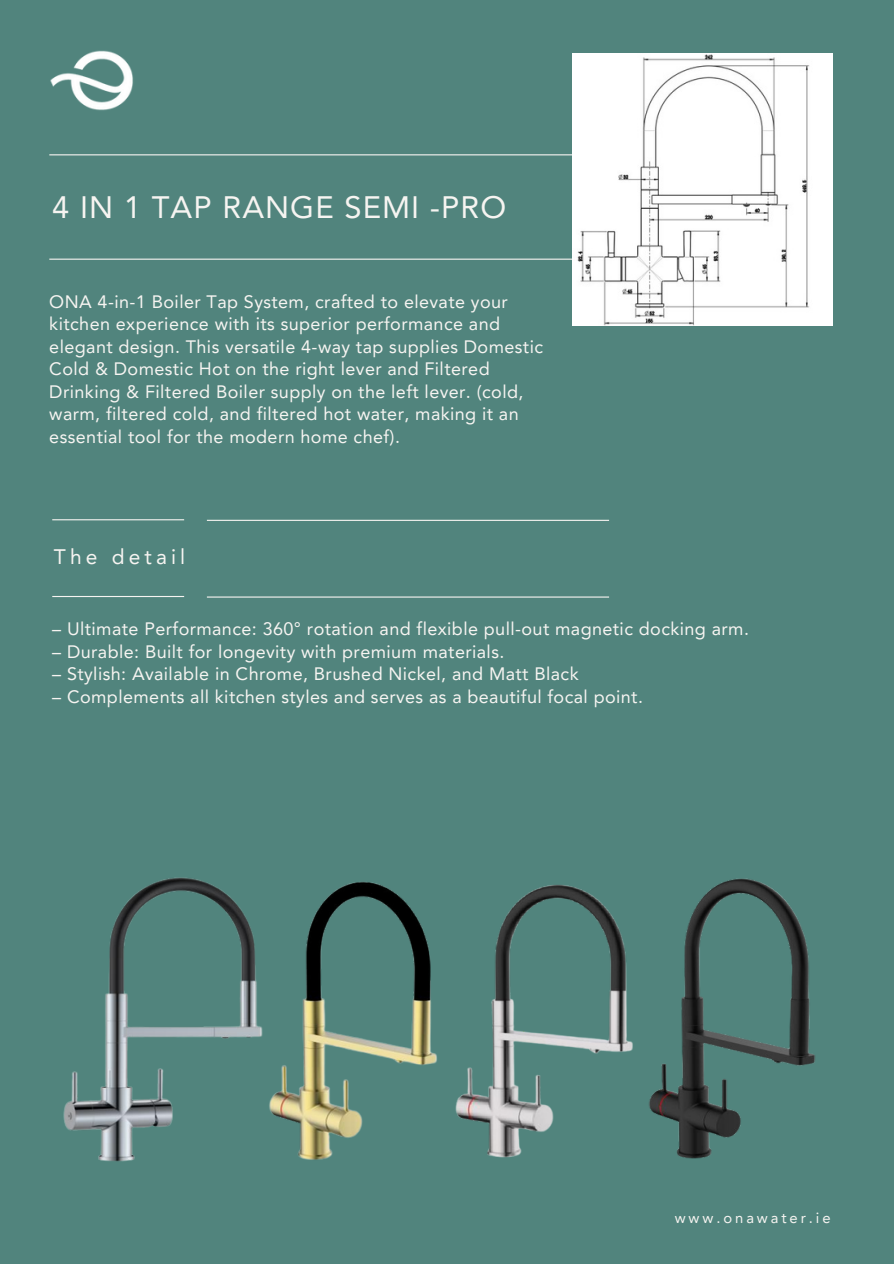
<style>
.page{position:relative;width:894px;height:1264px;background:#fff}
.page>*{position:absolute;margin:0;border:0;box-sizing:border-box;transform-origin:0 0}
.t1{font:30.9px "Avenir LT Pro";letter-spacing:.035em;color:#f6f4f1}
.t2{font:21px "Avenir LT Pro";letter-spacing:.195em;color:#f6f4f1}
.t3{font:18px/22.5px "Avenir LT Pro";letter-spacing:.02em;color:#f6f4f1}
.t4{font:14.85px "Avenir LT Pro";letter-spacing:.195em;color:#f6f4f1}
</style>
<div class="page">
<div style="left:0;top:0;width:893px;height:1263px;background:#51847d"></div>
<img style="left:50px;top:50px;width:83px;height:61px">
<hr style="left:49px;top:154px;width:755px;height:1px;background:#f6f4f1">
<hr style="left:49px;top:258px;width:754px;height:2px;background:#f6f4f1">
<img style="left:572px;top:53px;width:260px;height:272px">
<img style="left:63px;top:877px;width:200px;height:285px">
<img style="left:455px;top:878px;width:360px;height:281px">
<img style="left:269px;top:882px;width:168px;height:278px">
<hr style="left:52px;top:519px;width:132px;height:1px;background:#f6f4f1">
<hr style="left:207px;top:520px;width:402px;height:1px;background:#f6f4f1">
<hr style="left:52px;top:596px;width:132px;height:1px;background:#f6f4f1">
<hr style="left:207px;top:596px;width:402px;height:1px;background:#f6f4f1">
<h3 class="t1" style="left:52px;top:194px;width:455px">4 IN 1 TAP RANGE SEMI -PRO</h3>
<p class="t3" style="left:49px;top:292px;width:495px">ONA 4-in-1 Boiler Tap System, crafted to elevate your kitchen experience with its superior performance and elegant design. This versatile 4-way tap supplies Domestic Cold &amp; Domestic Hot on the right lever and Filtered Drinking &amp; Filtered Boiler supply on the left lever. (cold, warm, filtered cold, and filtered hot water, making it an essential tool for the modern home chef).</p>
<p class="t2" style="left:54px;top:548px;width:133px">The detail</p>
<h2 class="t3" style="left:52px;top:619px;width:698px">– Ultimate Performance: 360° rotation and flexible pull-out magnetic docking arm.</h2>
<h2 class="t3" style="left:52px;top:641px;width:453px">– Durable: Built for longevity with premium materials.</h2>
<h2 class="t3" style="left:52px;top:664px;width:527px">– Stylish: Available in Chrome, Brushed Nickel, and Matt Black</h2>
<h2 class="t3" style="left:52px;top:686px;width:592px">– Complements all kitchen styles and serves as a beautiful focal point.</h2>
<h1 class="t4" style="left:674px;top:1211px;width:157px">www.onawater.ie</h1>
</div>
